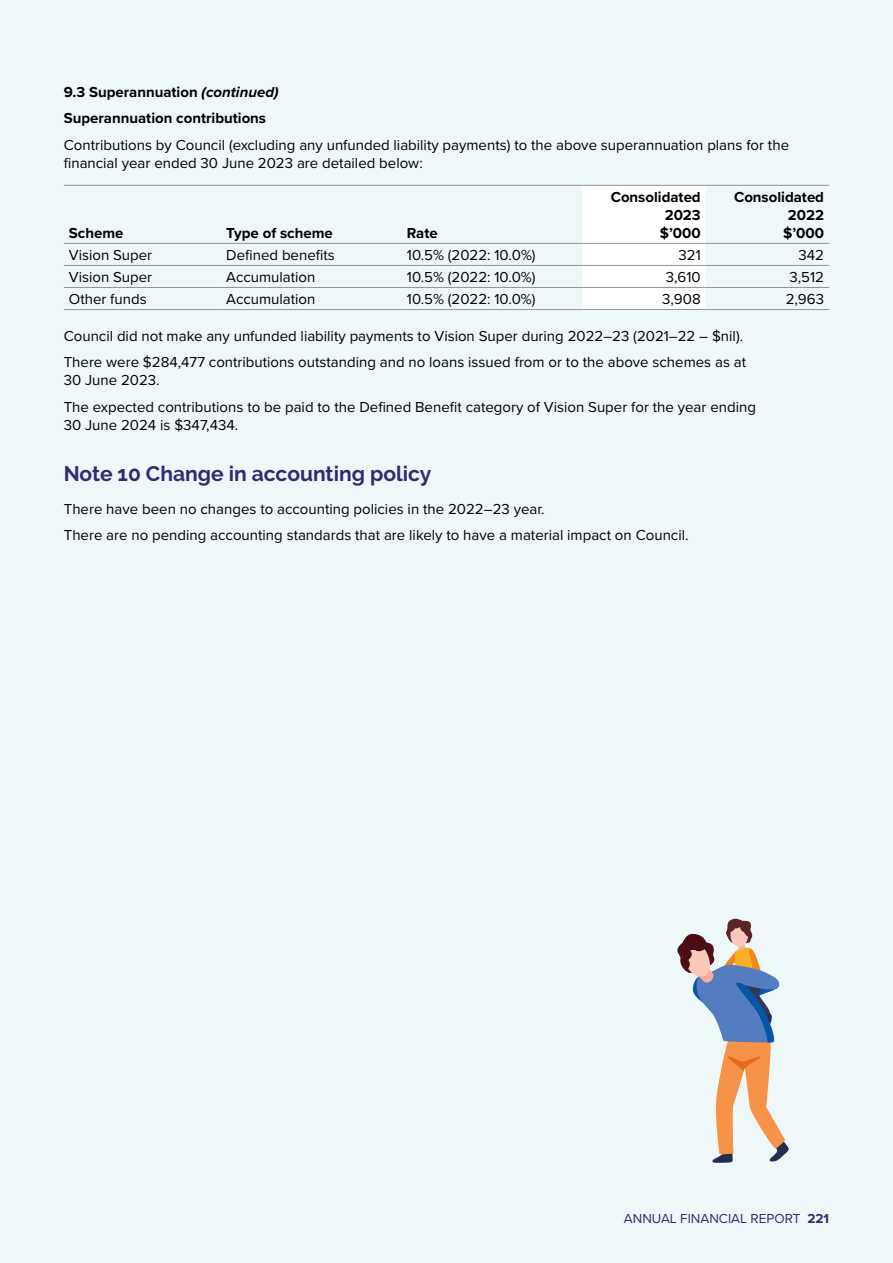
<style>
.page{position:relative;width:893px;height:1263px;background:#eef8f8}
.page>*{position:absolute;margin:0;border:0;box-sizing:border-box;transform-origin:0 0}
.t1{font:700 21px "Raleway";color:#2d2c72}
.t2{font:15px/26.5px "Proxima Nova";color:#000}
.t3{font:700 15px/18px "Proxima Nova";color:#000;text-align:right}
.t4{font:13.5px "Proxima Nova";color:#2d2c72}
.s1{font-style:italic}
.s2{font-weight:700}
</style>
<div class="page">
<div style="left:583px;top:186px;width:123px;height:123px;background:#fff"></div>
<hr style="left:64px;top:185px;width:157px;height:1px;background:#939598">
<hr style="left:221px;top:185px;width:181px;height:1px;background:#939598">
<hr style="left:402px;top:185px;width:181px;height:1px;background:#939598">
<hr style="left:583px;top:185px;width:123px;height:1px;background:#939598">
<hr style="left:706px;top:185px;width:123px;height:1px;background:#939598">
<hr style="left:64px;top:243px;width:157px;height:1px;background:#939598">
<hr style="left:221px;top:243px;width:181px;height:1px;background:#939598">
<hr style="left:402px;top:243px;width:181px;height:1px;background:#939598">
<hr style="left:583px;top:243px;width:123px;height:1px;background:#939598">
<hr style="left:706px;top:243px;width:123px;height:1px;background:#939598">
<hr style="left:64px;top:265px;width:157px;height:1px;background:#939598">
<hr style="left:221px;top:265px;width:181px;height:1px;background:#939598">
<hr style="left:402px;top:265px;width:181px;height:1px;background:#939598">
<hr style="left:583px;top:265px;width:123px;height:1px;background:#939598">
<hr style="left:706px;top:265px;width:123px;height:1px;background:#939598">
<hr style="left:64px;top:287px;width:157px;height:1px;background:#939598">
<hr style="left:221px;top:287px;width:181px;height:1px;background:#939598">
<hr style="left:402px;top:287px;width:181px;height:1px;background:#939598">
<hr style="left:583px;top:287px;width:123px;height:1px;background:#939598">
<hr style="left:706px;top:287px;width:123px;height:1px;background:#939598">
<hr style="left:64px;top:309px;width:157px;height:1px;background:#939598">
<hr style="left:221px;top:309px;width:181px;height:1px;background:#939598">
<hr style="left:402px;top:309px;width:181px;height:1px;background:#939598">
<hr style="left:583px;top:309px;width:123px;height:1px;background:#939598">
<hr style="left:706px;top:309px;width:123px;height:1px;background:#939598">
<svg style="left:677px;top:918px;width:112px;height:245px"></svg>
<p class="t3" style="left:64px;top:78px;width:216px;line-height:26.5px;text-align:left">9.3 Superannuation <span class="s1">(continued)<br></span>Superannuation contributions</p>
<p class="t2" style="left:64px;top:135px;width:727px;line-height:18px">Contributions by Council (excluding any unfunded liability payments) to the above superannuation plans for the financial year ended 30 June 2023 are detailed below:</p>
<p class="t3" style="left:69px;top:224px;width:56px">Scheme</p>
<p class="t3" style="left:226px;top:224px;width:108px">Type of scheme</p>
<p class="t3" style="left:407px;top:224px;width:32px">Rate</p>
<p class="t3" style="left:611px;top:188px;width:92px">Consolidated<br>2023<br>$’000</p>
<p class="t3" style="left:734px;top:188px;width:92px">Consolidated<br>2022<br>$’000</p>
<p class="t2" style="left:69px;top:241px;width:85px">Vision Super</p>
<p class="t2" style="left:226px;top:241px;width:110px">Defined benefits</p>
<p class="t2" style="left:407px;top:241px;width:130px">10.5% (2022: 10.0%)</p>
<p class="t2" style="left:678px;top:241px;width:24px">321</p>
<p class="t2" style="left:798px;top:241px;width:27px">342</p>
<p class="t2" style="left:69px;top:263px;width:85px">Vision Super</p>
<p class="t2" style="left:226px;top:263px;width:91px">Accumulation</p>
<p class="t2" style="left:407px;top:263px;width:130px">10.5% (2022: 10.0%)</p>
<p class="t2" style="left:666px;top:263px;width:36px">3,610</p>
<p class="t2" style="left:789px;top:263px;width:36px">3,512</p>
<p class="t2" style="left:69px;top:285px;width:79px">Other funds</p>
<p class="t2" style="left:226px;top:285px;width:91px">Accumulation</p>
<p class="t2" style="left:407px;top:285px;width:130px">10.5% (2022: 10.0%)</p>
<p class="t2" style="left:662px;top:285px;width:40px">3,908</p>
<p class="t2" style="left:786px;top:285px;width:40px">2,963</p>
<p class="t2" style="left:64px;top:322px;width:684px">Council did not make any unfunded liability payments to Vision Super during 2022–23 (2021–22 – $nil).<br>There were $284,477 contributions outstanding and no loans issued from or to the above schemes as at</p>
<p class="t2" style="left:64px;top:366px;width:694px">30 June 2023.<br>The expected contributions to be paid to the Defined Benefit category of Vision Super for the year ending</p>
<p class="t2" style="left:64px;top:411px;width:176px">30 June 2024 is $347,434.</p>
<h1 class="t1" style="left:64px;top:462px;width:369px">Note 10 Change in accounting policy</h1>
<p class="t2" style="left:64px;top:495px;width:626px">There have been no changes to accounting policies in the 2022–23 year.<br>There are no pending accounting standards that are likely to have a material impact on Council.</p>
<p class="t4" style="left:624px;top:1208px;width:207px">ANNUAL FINANCIAL REPORT <span class="s2">221</span></p>
</div>
